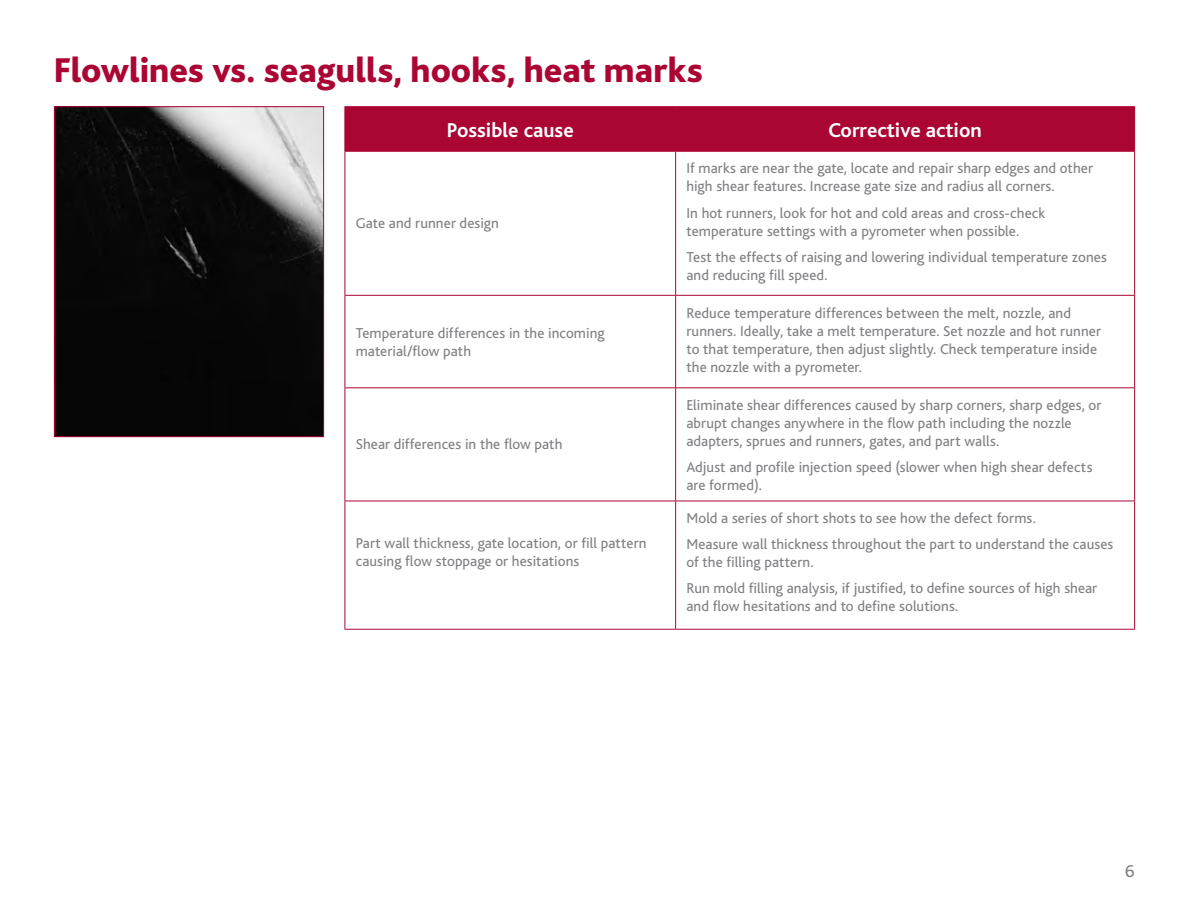
<style>
.page{position:relative;width:1188px;height:918px;background:#fff}
.page>*{position:absolute;margin:0;border:0;box-sizing:border-box;transform-origin:0 0}
.t1{font:800 36px "Bliss";color:#ab0534}
.t2{font:700 21px "Bliss";color:#fff}
.t3{font:18px "Bliss";color:#807f83}
.t4{font:15px/18px "Bliss";letter-spacing:.005em;color:#807f83}
</style>
<div class="page">
<div style="left:346px;top:107px;width:788px;height:44px;background:#ab0534"></div>
<hr style="left:345px;top:106px;width:331px;height:1px;background:#ab0534">
<hr style="left:345px;top:107px;width:1px;height:44px;background:#ab0534">
<hr style="left:676px;top:106px;width:459px;height:1px;background:#ab0534">
<hr style="left:675px;top:107px;width:1px;height:44px;background:#ab0534">
<hr style="left:1134px;top:107px;width:1px;height:44px;background:#ab0534">
<hr style="left:345px;top:151px;width:331px;height:1px;background:#ab0534">
<hr style="left:345px;top:152px;width:1px;height:143px;background:#ab0534">
<hr style="left:676px;top:151px;width:459px;height:1px;background:#ab0534">
<hr style="left:675px;top:152px;width:1px;height:143px;background:#ab0534">
<hr style="left:1134px;top:152px;width:1px;height:143px;background:#ab0534">
<hr style="left:345px;top:295px;width:331px;height:1px;background:#ab0534">
<hr style="left:345px;top:296px;width:1px;height:91px;background:#ab0534">
<hr style="left:676px;top:295px;width:459px;height:1px;background:#ab0534">
<hr style="left:675px;top:296px;width:1px;height:91px;background:#ab0534">
<hr style="left:1134px;top:296px;width:1px;height:91px;background:#ab0534">
<hr style="left:345px;top:387px;width:331px;height:1px;background:#ab0534">
<hr style="left:345px;top:388px;width:1px;height:113px;background:#ab0534">
<hr style="left:676px;top:387px;width:459px;height:1px;background:#ab0534">
<hr style="left:675px;top:388px;width:1px;height:113px;background:#ab0534">
<hr style="left:1134px;top:388px;width:1px;height:113px;background:#ab0534">
<hr style="left:345px;top:501px;width:331px;height:1px;background:#ab0534">
<hr style="left:345px;top:501px;width:1px;height:128px;background:#ab0534">
<hr style="left:676px;top:501px;width:459px;height:1px;background:#ab0534">
<hr style="left:675px;top:501px;width:1px;height:128px;background:#ab0534">
<hr style="left:1134px;top:501px;width:1px;height:128px;background:#ab0534">
<hr style="left:345px;top:629px;width:331px;height:1px;background:#ab0534">
<hr style="left:676px;top:629px;width:459px;height:1px;background:#ab0534">
<img style="left:56px;top:108px;width:266px;height:327px">
<div style="left:54px;top:106px;width:270px;height:331px;border:1px solid #ab0534"></div>
<h1 class="t1" style="left:54px;top:51px;width:651px">Flowlines vs. seagulls, hooks, heat marks</h1>
<h2 class="t2" style="left:447px;top:119px;width:129px">Possible cause</h2>
<h2 class="t2" style="left:828px;top:119px;width:155px">Corrective action</h2>
<p class="t4" style="left:356px;top:215px;width:145px">Gate and runner design</p>
<p class="t4" style="left:356px;top:324px;width:251px">Temperature differences in the incoming material/flow path</p>
<p class="t4" style="left:356px;top:436px;width:208px">Shear differences in the flow path</p>
<p class="t4" style="left:356px;top:534px;width:292px">Part wall thickness, gate location, or fill pattern causing flow stoppage or hesitations</p>
<p class="t4" style="left:686px;top:160px;width:408px">If marks are near the gate, locate and repair sharp edges and other high shear features. Increase gate size and radius all corners.</p>
<p class="t4" style="left:686px;top:204px;width:360px">In hot runners, look for hot and cold areas and cross-check temperature settings with a pyrometer when possible.</p>
<p class="t4" style="left:686px;top:248px;width:422px">Test the effects of raising and lowering individual temperature zones and reducing fill speed.</p>
<p class="t4" style="left:686px;top:304px;width:416px">Reduce temperature differences between the melt, nozzle, and runners. Ideally, take a melt temperature. Set nozzle and hot runner to that temperature, then adjust slightly. Check temperature inside the nozzle with a pyrometer.</p>
<p class="t4" style="left:686px;top:396px;width:417px">Eliminate shear differences caused by sharp corners, sharp edges, or abrupt changes anywhere in the flow path including the nozzle adapters, sprues and runners, gates, and part walls.</p>
<p class="t4" style="left:686px;top:459px;width:408px">Adjust and profile injection speed (slower when high shear defects are formed).</p>
<p class="t4" style="left:686px;top:506px;width:429px;line-height:26.1px">Mold a series of short shots to see how the defect forms.<br>Measure wall thickness throughout the part to understand the causes</p>
<p class="t4" style="left:686px;top:550px;width:412px;line-height:26.1px">of the filling pattern.<br>Run mold filling analysis, if justified, to define sources of high shear</p>
<p class="t4" style="left:686px;top:598px;width:272px">and flow hesitations and to define solutions.</p>
<p class="t3" style="left:1125px;top:862px;width:11px">6</p>
</div>
